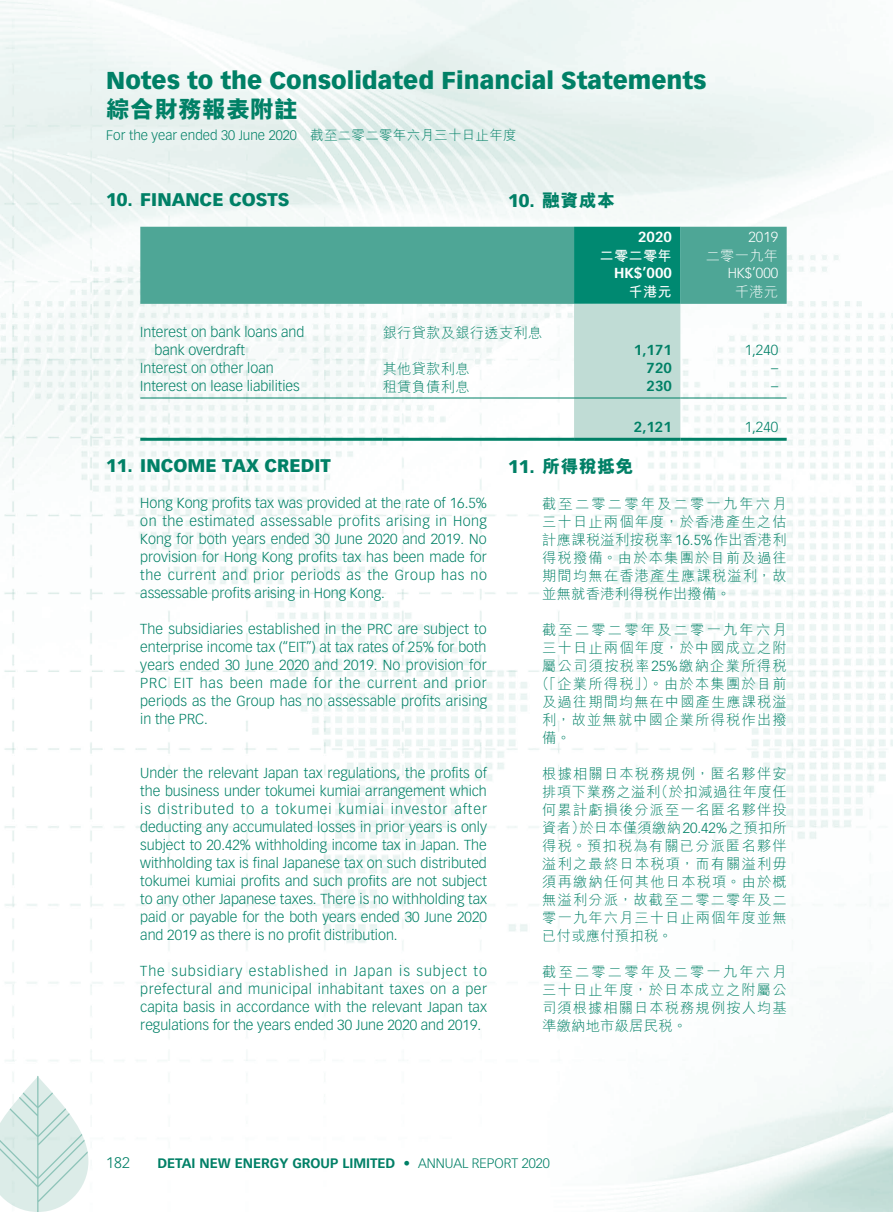
<style>
.page{position:relative;width:893px;height:1212px;background:#fff}
.page>*{position:absolute;margin:0;border:0;box-sizing:border-box;transform-origin:0 0}
.t1{font:900 24px "Vectora LT Std";color:#008066}
.t2{font:800 24px "M Hei HK";color:#008066}
.t3{font:900 18px "Vectora LT Std";color:#008066}
.t4{font:800 18px "M Hei HK";letter-spacing:.02em;color:#008066}
.t5{font:300 15px "Vectora LT Std";color:#008066}
.t6{font:300 14.25px/18px "Vectora LT Std";color:#008066;text-align:justify}
.t7{font:300 14.25px/18px "M Hei HK";letter-spacing:.085em;color:#008066;text-align:justify}
.t8{font:700 14.25px "Vectora LT Std";color:#008066}
.t9{font:300 14.25px "M Hei HK";letter-spacing:.155em;color:#008066}
.t10{font:700 14.25px "Vectora LT Std";color:#fff}
.t11{font:300 14.25px "Vectora LT Std";color:#fff}
.t12{font:300 14.25px "M Hei HK";letter-spacing:.02em;color:#008066}
.t13{font:700 14.25px "M Hei HK";letter-spacing:.02em;color:#fff}
.t14{font:300 14.25px "M Hei HK";letter-spacing:.02em;color:#fff}
.t15{font:700 13.5px "Vectora LT Std";color:#008066}
.t16{font:300 13.5px "Vectora LT Std";color:#008066}
.s1{font-family:"M Hei HK"}
.s2{font-family:"Vectora LT Std";font-weight:900}
.s3{font-family:"Vectora LT Std"}
.s4{font-weight:300}
</style>
<div class="page">
<img style="left:0;top:0;width:893px;height:1212px">
<svg style="left:0;top:1076px;width:88px;height:136px"></svg>
<div style="left:140px;top:227px;width:647px;height:77px;background:#4ea696"></div>
<svg style="left:574px;top:227px;width:106px;height:211px;background:#79bdb0"></svg>
<hr style="left:140px;top:398px;width:243px;height:1px;background:#008066">
<hr style="left:383px;top:398px;width:191px;height:1px;background:#008066">
<hr style="left:574px;top:398px;width:106px;height:1px;background:#008066">
<hr style="left:680px;top:398px;width:107px;height:1px;background:#008066">
<hr style="left:140px;top:438px;width:243px;height:3px;background:#008066">
<hr style="left:383px;top:438px;width:191px;height:3px;background:#008066">
<hr style="left:574px;top:438px;width:106px;height:3px;background:#008066">
<hr style="left:680px;top:438px;width:107px;height:3px;background:#008066">
<h1 class="t1" style="left:106px;top:66px;width:602px">Notes to the Consolidated Financial Statements</h1>
<h1 class="t2" style="left:106px;top:97px;width:193px">綜合財務報表附註</h1>
<p class="t16" style="left:106px;top:127px;width:412px">For the year ended 30 June 2020 <span class="s1">截至二零二零年六月三十日止年度</span></p>
<p class="t3" style="left:106px;top:189px;width:185px">10. FINANCE COSTS</p>
<p class="t4" style="left:508px;top:192px;width:109px"><span class="s2">10.</span> 融資成本</p>
<p class="t10" style="left:638px;top:229px;width:35px">2020</p>
<p class="t11" style="left:748px;top:229px;width:31px">2019</p>
<p class="t13" style="left:599px;top:245px;width:74px">二零二零年</p>
<p class="t14" style="left:706px;top:248px;width:74px">二零一九年</p>
<p class="t10" style="left:614px;top:265px;width:59px">HK$’000</p>
<p class="t11" style="left:728px;top:265px;width:52px">HK$’000</p>
<p class="t13" style="left:628px;top:281px;width:45px">千港元</p>
<p class="t14" style="left:735px;top:284px;width:45px">千港元</p>
<p class="t6" style="left:155px;top:324px;width:151px;text-indent:-14px">Interest on bank loans and bank overdraft</p>
<p class="t12" style="left:383px;top:325px;width:161px">銀行貸款及銀行透支利息</p>
<p class="t8" style="left:634px;top:342px;width:39px">1,171</p>
<p class="t6" style="left:745px;top:342px;width:35px">1,240</p>
<p class="t6" style="left:140px;top:359px;width:135px">Interest on other loan</p>
<p class="t7" style="left:383px;top:360px;width:88px">其他貸款利息</p>
<p class="t8" style="left:647px;top:360px;width:27px">720</p>
<p class="t6" style="left:771px;top:359px;width:9px">–</p>
<p class="t6" style="left:140px;top:377px;width:161px">Interest on lease liabilities</p>
<p class="t7" style="left:383px;top:378px;width:88px">租賃負債利息</p>
<p class="t8" style="left:647px;top:378px;width:27px">230</p>
<p class="t6" style="left:771px;top:377px;width:9px">–</p>
<p class="t8" style="left:634px;top:418px;width:39px">2,121</p>
<p class="t6" style="left:745px;top:418px;width:35px">1,240</p>
<p class="t3" style="left:106px;top:454px;width:226px">11. INCOME TAX CREDIT</p>
<p class="t6" style="left:140px;top:494px;width:348px">Hong Kong profits tax was provided at the rate of 16.5% on the estimated assessable profits arising in Hong Kong for both years ended 30 June 2020 and 2019. No provision for Hong Kong profits tax has been made for the current and prior periods as the Group has no assessable profits arising in Hong Kong.</p>
<p class="t6" style="left:140px;top:620px;width:348px">The subsidiaries established in the PRC are subject to enterprise income tax (“EIT”) at tax rates of 25% for both years ended 30 June 2020 and 2019. No provision for PRC EIT has been made for the current and prior periods as the Group has no assessable profits arising in the PRC.</p>
<p class="t4" style="left:508px;top:457px;width:127px"><span class="s2">11.</span> 所得稅抵免</p>
<p class="t7" style="left:542px;top:494px;width:246px">截至二零二零年及二零一九年六月三十日止兩個年度，於香港產生之估計應課稅溢利按稅率<span class="s3">16.5%</span>作出香港利得稅撥備。由於本集團於目前及過往期間均無在香港產生應課稅溢利，故並無就香港利得稅作出撥備。</p>
<p class="t9" style="left:542px;top:622px;width:246px">截至二零二零年及二零一九年六月</p>
<p class="t7" style="left:542px;top:638px;width:246px">三十日止兩個年度，於中國成立之附</p>
<p class="t7" style="left:542px;top:656px;width:246px">屬公司須按稅率<span class="s3">25%</span>繳納企業所得稅</p>
<p class="t7" style="left:535px;top:674px;width:253px">（「企業所得稅」）。由於本集團於目前</p>
<p class="t7" style="left:542px;top:692px;width:246px">及過往期間均無在中國產生應課稅溢</p>
<p class="t7" style="left:542px;top:710px;width:246px">利，故並無就中國企業所得稅作出撥</p>
<p class="t7" style="left:542px;top:728px;width:30px">備。</p>
<p class="t7" style="left:542px;top:764px;width:246px">根據相關日本稅務規例，匿名夥伴安排項下業務之溢利（於扣減過往年度任何累計虧損後分派至一名匿名夥伴投資者）於日本僅須繳納<span class="s3">20.42%</span>之預扣所得稅。預扣稅為有關已分派匿名夥伴溢利之最終日本稅項，而有關溢利毋須再繳納任何其他日本稅項。由於概無溢利分派，故截至二零二零年及二零一九年六月三十日止兩個年度並無已付或應付預扣稅。</p>
<p class="t7" style="left:542px;top:962px;width:246px">截至二零二零年及二零一九年六月三十日止年度，於日本成立之附屬公司須根據相關日本稅務規例按人均基準繳納地市級居民稅。</p>
<p class="t6" style="left:140px;top:764px;width:348px">Under the relevant Japan tax regulations, the profits of the business under tokumei kumiai arrangement which is distributed to a tokumei kumiai investor after deducting any accumulated losses in prior years is only subject to 20.42% withholding income tax in Japan. The withholding tax is final Japanese tax on such distributed tokumei kumiai profits and such profits are not subject to any other Japanese taxes. There is no withholding tax paid or payable for the both years ended 30 June 2020 and 2019 as there is no profit distribution.</p>
<p class="t6" style="left:140px;top:962px;width:348px">The subsidiary established in Japan is subject to prefectural and municipal inhabitant taxes on a per capita basis in accordance with the relevant Japan tax regulations for the years ended 30 June 2020 and 2019.</p>
<p class="t5" style="left:106px;top:1154px;width:25px">182</p>
<p class="t15" style="left:157px;top:1154px;width:394px">DETAI NEW EN ERGY GROUP LIMITED • <span class="s4">ANNUAL Report 2020</span></p>
</div>
